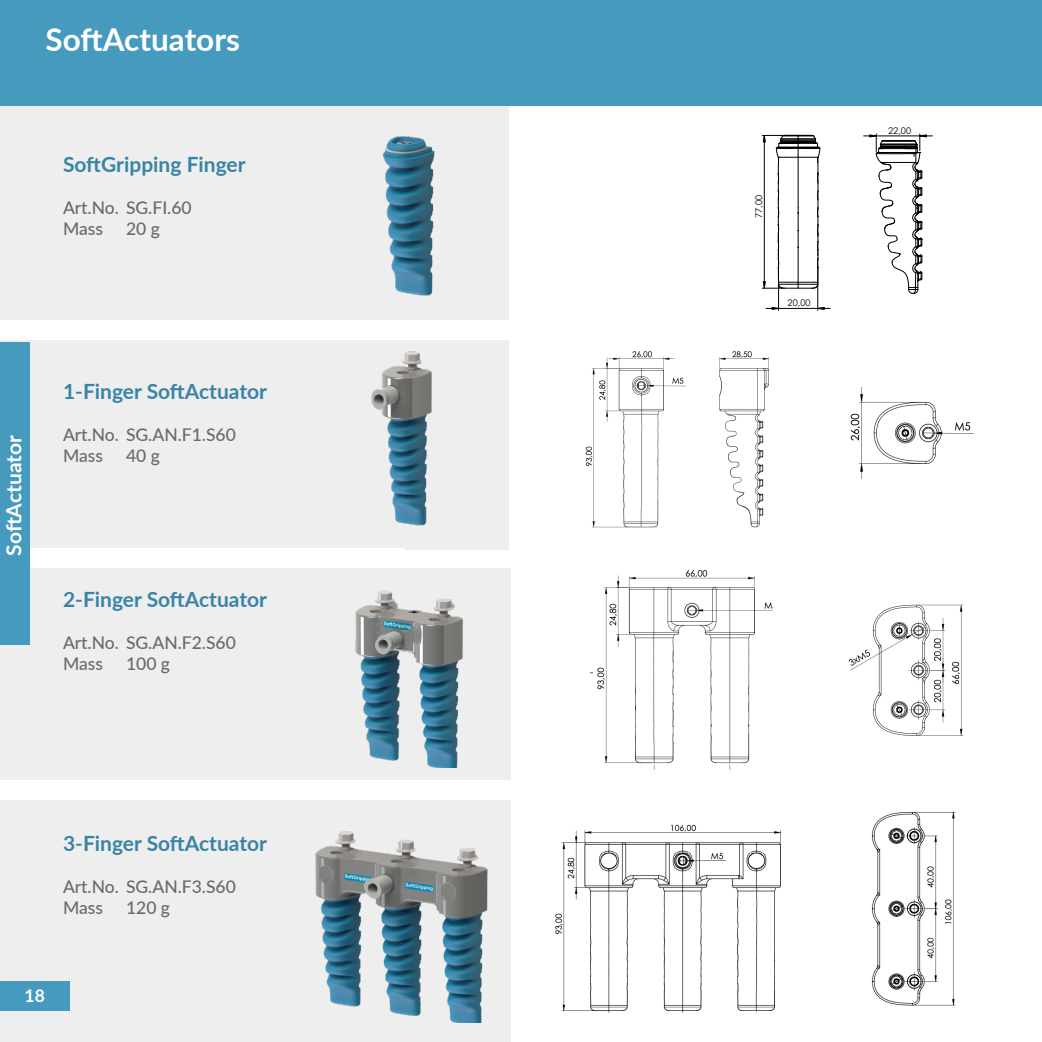
<style>
.page{position:relative;width:1042px;height:1042px;background:#fff}
.page>*{position:absolute;margin:0;border:0;box-sizing:border-box;transform-origin:0 0}
.t1{font:700 31.5px "Lato";color:#fff}
.t2{font:700 21px "Lato";color:#3984a4}
.t3{font:700 21px "Lato";color:#fff}
.t4{font:500 17.5px "Lato";color:#666b6a}
.t5{font:700 17.5px "Lato";color:#fff}
.t6{font:9.28px "Century Gothic";color:#000}
</style>
<div class="page">
<div style="left:0;top:0;width:404px;height:1042px;background:#eee"></div>
<div style="left:0;top:981px;width:69px;height:29px;background:#459abe"></div>
<hr style="left:1041px;top:353px;width:1px;height:108px;background:#eee">
<div style="left:404px;top:340px;width:105px;height:209px;background:#eee"></div>
<div style="left:0;top:548px;width:404px;height:20px;background:#fff"></div>
<div style="left:0;top:342px;width:30px;height:303px;background:#459abe"></div>
<div style="left:403px;top:568px;width:107px;height:216px;background:#eee"></div>
<div style="left:399px;top:779px;width:111px;height:263px;background:#eee"></div>
<img style="left:315px;top:816px;width:196px;height:206px">
<img style="left:355px;top:590px;width:108px;height:178px">
<div style="left:0;top:0;width:1042px;height:106px;background:#459abe"></div>
<div style="left:0;top:320px;width:404px;height:20px;background:#fff"></div>
<div style="left:0;top:780px;width:734px;height:19px;background:#fff"></div>
<div style="left:404px;top:107px;width:105px;height:213px;background:#eee"></div>
<img style="left:382px;top:136px;width:53px;height:160px">
<img style="left:371px;top:351px;width:61px;height:175px">
<img style="left:585px;top:351px;width:184px;height:177px">
<img style="left:555px;top:824px;width:226px;height:188px">
<img style="left:591px;top:569px;width:181px;height:200px">
<hr style="left:778px;top:308px;width:52px;height:1px;background:#000">
<svg style="left:762px;top:135px;width:62px;height:175px"></svg>
<hr style="left:863px;top:136px;width:57px;height:1px;background:#000">
<svg style="left:869px;top:134px;width:63px;height:160px"></svg>
<img style="left:850px;top:387px;width:124px;height:92px">
<img style="left:848px;top:604px;width:116px;height:132px">
<img style="left:871px;top:811px;width:85px;height:195px">
<p class="t1" style="left:46px;top:16px;width:196px">SoftActuators</p>
<p class="t2" style="left:63px;top:148px;width:184px">SoftGripping Finger</p>
<p class="t4" style="left:63px;top:195px;width:130px">Art.No. SG.FI.60</p>
<p class="t4" style="left:63px;top:216px;width:41px">Mass</p>
<p class="t4" style="left:126px;top:216px;width:35px">20 g</p>
<p class="t3" style="left:-2px;top:556px;width:122px;rotate:-90deg">SoftActuator</p>
<p class="t2" style="left:63px;top:376px;width:206px">1-Finger SoftActuator</p>
<p class="t4" style="left:63px;top:422px;width:174px">Art.No. SG.AN.F1.S60</p>
<p class="t4" style="left:63px;top:443px;width:41px">Mass</p>
<p class="t4" style="left:126px;top:443px;width:35px">40 g</p>
<p class="t2" style="left:63px;top:584px;width:206px">2-Finger SoftActuator</p>
<p class="t4" style="left:63px;top:630px;width:174px">Art.No. SG.AN.F2.S60</p>
<p class="t4" style="left:63px;top:651px;width:41px">Mass</p>
<p class="t4" style="left:126px;top:651px;width:45px">100 g</p>
<p class="t2" style="left:63px;top:827px;width:206px">3-Finger SoftActuator</p>
<p class="t4" style="left:63px;top:873px;width:174px">Art.No. SG.AN.F3.S60</p>
<p class="t4" style="left:63px;top:894px;width:41px">Mass</p>
<p class="t4" style="left:126px;top:894px;width:45px">120 g</p>
<p class="t5" style="left:25px;top:982px;width:22px">18</p>
<p class="t6" style="left:752px;top:218px;width:25px;rotate:-90deg">77,00</p>
<p class="t6" style="left:787px;top:296px;width:25px">20,00</p>
<p class="t6" style="left:888px;top:124px;width:25px">22,00</p>
</div>
